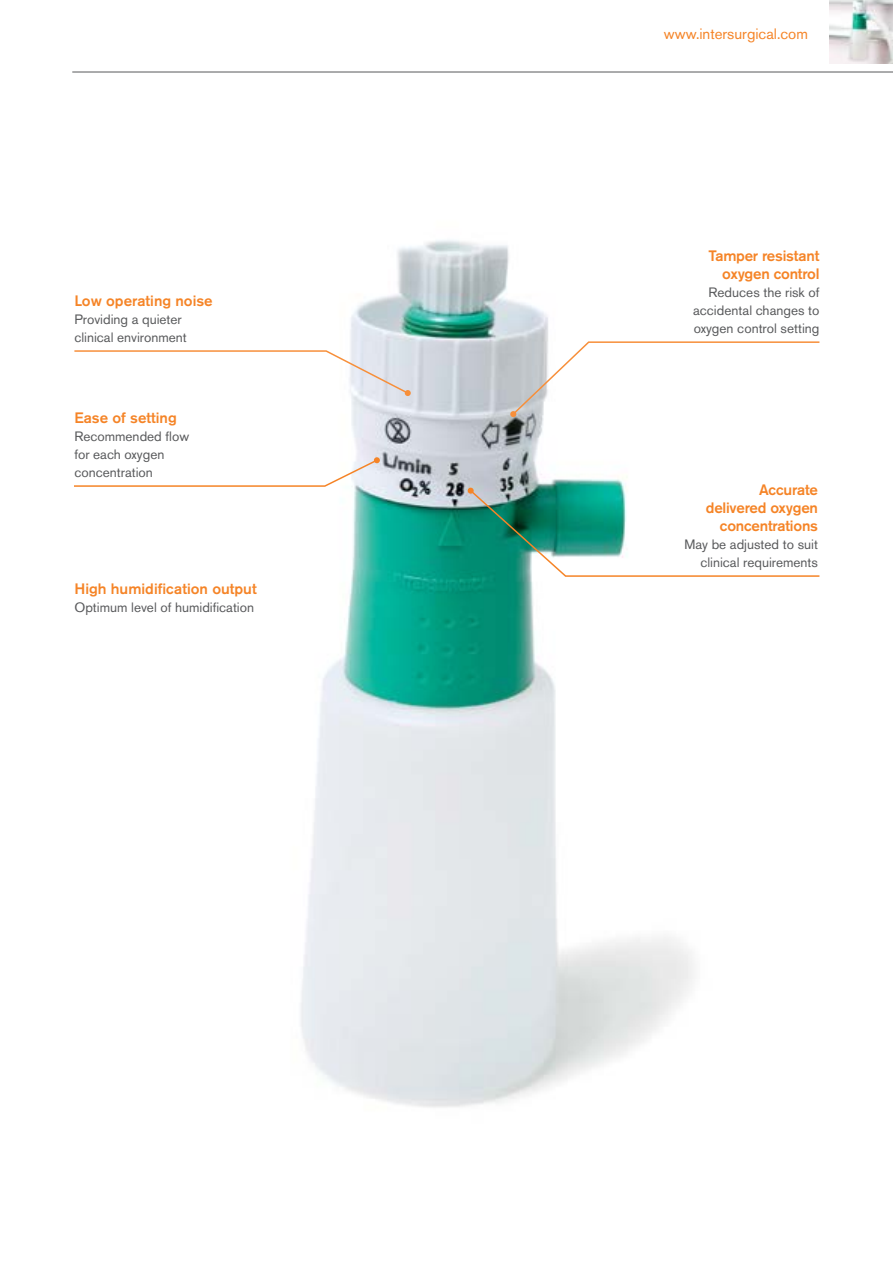
<style>
.page{position:relative;width:893px;height:1263px;background:#fff}
.page>*{position:absolute;margin:0;border:0;box-sizing:border-box;transform-origin:0 0}
.t1{font:500 15px/18px "Akzidenz Grotesk Pro";letter-spacing:-.015em;color:#f58427;text-align:right}
.t2{font:15px "Akzidenz Grotesk Pro";color:#f58427}
.t3{font:13.5px/18px "Akzidenz Grotesk Pro";color:#58595b}
</style>
<div class="page">
<hr style="left:72px;top:72px;width:821px;height:1px;background:#58595b">
<img style="left:829px;top:0;width:64px;height:63px">
<img style="left:301px;top:240px;width:393px;height:868px">
<svg style="left:74px;top:350px;width:337px;height:46px"></svg>
<svg style="left:468px;top:488px;width:352px;height:90px"></svg>
<svg style="left:74px;top:457px;width:306px;height:31px"></svg>
<svg style="left:510px;top:341px;width:310px;height:76px"></svg>
<p class="t1" style="left:74px;top:292px;width:140px">Low operating noise</p>
<p class="t3" style="left:74px;top:310px;width:114px">Providing a quieter clinical environment</p>
<p class="t1" style="left:74px;top:409px;width:104px">Ease of setting</p>
<p class="t3" style="left:74px;top:427px;width:116px">Recommended flow for each oxygen concentration</p>
<p class="t1" style="left:74px;top:580px;width:184px">High humidification output</p>
<p class="t3" style="left:74px;top:598px;width:181px">Optimum level of humidification</p>
<p class="t2" style="left:664px;top:24px;width:146px">www.intersurgical.com</p>
<p class="t1" style="left:708px;top:247px;width:112px">Tamper resistant oxygen control</p>
<p class="t3" style="left:693px;top:283px;width:128px;text-align:justify;text-indent:15px">Reduces the risk of accidental changes to oxygen control setting</p>
<p class="t1" style="left:706px;top:481px;width:114px">Accurate delivered oxygen concentrations</p>
<p class="t3" style="left:684px;top:535px;width:135px;text-align:right">May be adjusted to suit clinical requirements</p>
</div>
